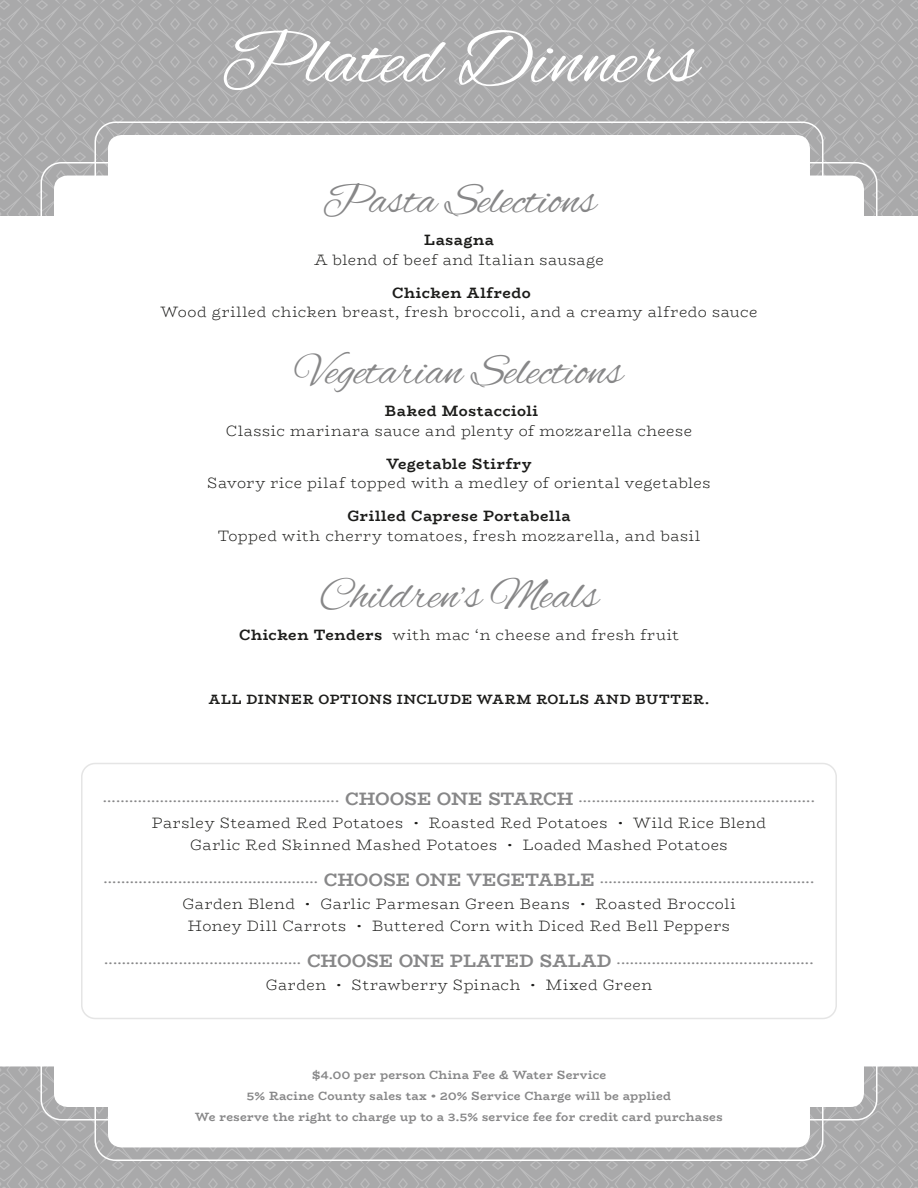
<style>
.page{position:relative;width:918px;height:1188px;background:#fff}
.page>*{position:absolute;margin:0;border:0;box-sizing:border-box;transform-origin:0 0}
.t1{font:81px "Alex Brush";color:#fff}
.t2{font:45px "Alex Brush";color:#878788}
.t3{font:300 15px/19.5px "Bio Rhyme";letter-spacing:.04em;color:#1c1c1a;text-align:center}
.t4{font:700 13.5px "Bio Rhyme";letter-spacing:.05em;color:#1c1c1a}
.t5{font:700 12px "Bio Rhyme";letter-spacing:.025em;color:#878788}
.s1{font-weight:700}
.s2{font-size:18px}
</style>
<div class="page">
<svg style="left:0;top:0;width:918px;height:216px;fill:#ababac"></svg>
<svg style="left:0;top:1066px;width:918px;height:122px"></svg>
<div style="left:81px;top:763px;width:756px;height:256px;border:2px solid #e5e5e5;border-radius:14px"></div>
<p class="t1" style="left:220px;top:15px;width:479px">Plated Dinners</p>
<p class="t2" style="left:322px;top:175px;width:276px">Pasta Selections</p>
<p class="t3" style="left:314px;top:230px;width:291px"><span class="s1">Lasagna<br></span>A blend of beef and Italian sausage</p>
<p class="t3" style="left:161px;top:282px;width:598px"><span class="s1">Chicken Alfredo<br></span>Wood grilled chicken breast, fresh broccoli, and a creamy alfredo sauce</p>
<p class="t2" style="left:295px;top:346px;width:329px">Vegetarian Selections</p>
<p class="t3" style="left:226px;top:401px;width:468px"><span class="s1">Baked Mostaccioli<br></span>Classic marinara sauce and plenty of mozzarella cheese</p>
<p class="t3" style="left:207px;top:453px;width:505px"><span class="s1">Vegetable Stirfry<br></span>Savory rice pilaf topped with a medley of oriental vegetables</p>
<p class="t3" style="left:218px;top:506px;width:484px"><span class="s1">Grilled Caprese Portabella<br></span>Topped with cherry tomatoes, fresh mozzarella, and basil</p>
<p class="t2" style="left:320px;top:569px;width:280px">Children’s Meals</p>
<p class="t3" style="left:239px;top:624px;width:441px"><span class="s1">Chicken Tenders</span> with mac ‘n cheese and fresh fruit</p>
<p class="t4" style="left:209px;top:689px;width:502px">ALL DINNER OPTIONS INCLUDE WARM ROLLS AND BUTTER.</p>
<p class="t5" style="left:103px;top:789px;width:713px">...................................................... <span class="s2">CHOOSE ONE STARCH</span> ......................................................</p>
<p class="t3" style="left:152px;top:811px;width:616px;line-height:22.5px">Parsley Steamed Red Potatoes • Roasted Red Potatoes • Wild Rice Blend<br>Garlic Red Skinned Mashed Potatoes • Loaded Mashed Potatoes</p>
<p class="t5" style="left:104px;top:870px;width:711px">................................................. <span class="s2">CHOOSE ONE VEGETABLE</span> .................................................</p>
<p class="t3" style="left:183px;top:892px;width:554px;line-height:22.5px">Garden Blend • Garlic Parmesan Green Beans • Roasted Broccoli<br>Honey Dill Carrots • Buttered Corn with Diced Red Bell Peppers</p>
<p class="t5" style="left:105px;top:951px;width:710px">............................................. <span class="s2">CHOOSE ONE PLATED SALAD</span> .............................................</p>
<p class="t3" style="left:266px;top:975px;width:388px">Garden • Strawberry Spinach • Mixed Green</p>
<p class="t5" style="left:312px;top:1065px;width:296px">$4.00 per person China Fee &amp; Water Service</p>
<p class="t5" style="left:247px;top:1086px;width:426px">5% Racine County sales tax • 20% Service Charge will be applied</p>
<p class="t5" style="left:195px;top:1107px;width:529px">We reserve the right to charge up to a 3.5% service fee for credit card purchases</p>
</div>
